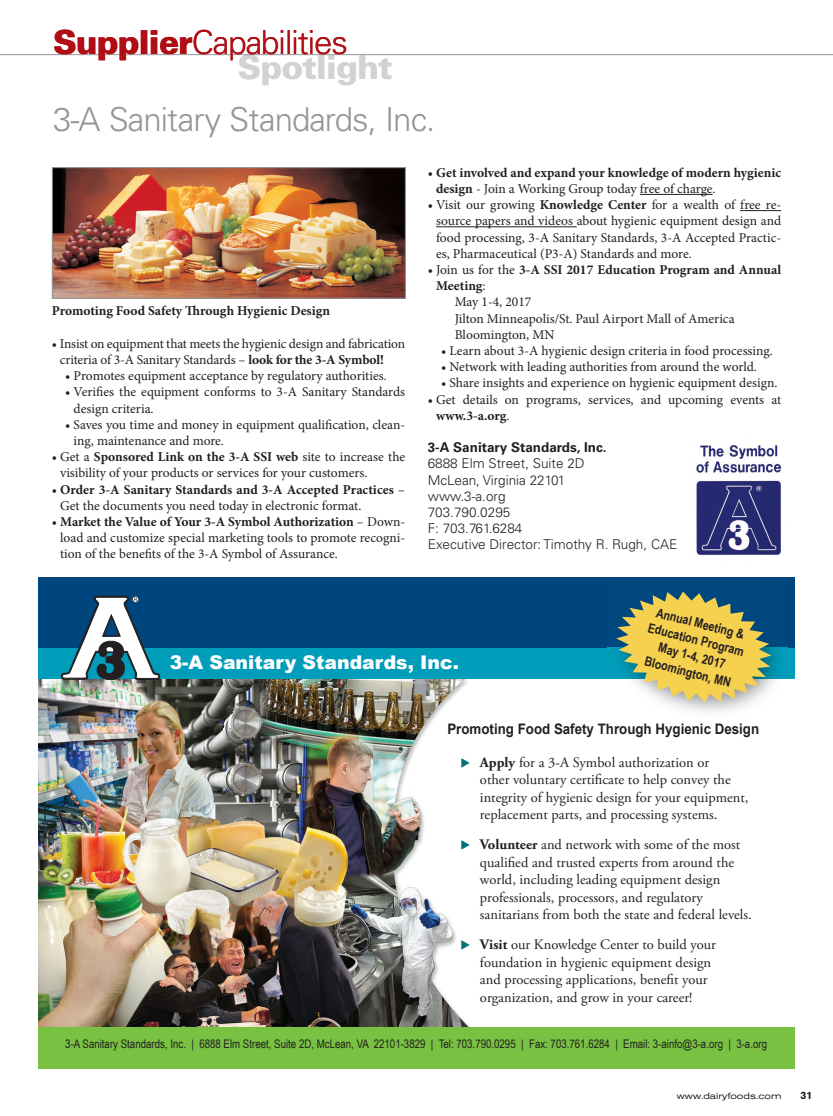
<style>
.page{position:relative;width:833px;height:1116px;background:#fff}
.page>*{position:absolute;margin:0;border:0;box-sizing:border-box;transform-origin:0 0}
.t1{font:300 33px "Univers";letter-spacing:-.03em;color:#939598}
.t2{font:300 33px "Univers";letter-spacing:-.03em;color:#b00d15}
.t3{font:900 33px "Univers";letter-spacing:-.03em;color:#d1d2d4}
.t4{font:900 18.9px "Arial";color:#fff}
.t5{font:14.55px/17.4px "Adobe Garamond Pro";color:#231f20}
.t6{font:700 14.55px "Arial";color:#231f20;scale:.92 1}
.t7{font:13.5px/16.2px "Minion Pro";letter-spacing:-.005em;color:#231f20}
.t8{font:700 13.5px/16.2px "Minion Pro";color:#231f20}
.t9{font:300 13.5px/16.2px "Univers";color:#231f20}
.t10{font:700 13.5px "Univers";color:#231f20}
.t11{font:700 13.05px/16.6px "Arial Narrow";color:#231f20;text-align:center}
.t12{font:11.85px "Arial Narrow";color:#231f20}
.t13{font:700 10.5px "Akzidenz Grotesk BE";color:#231f20}
.t14{font:expanded 9px "Akzidenz Grotesk BE";color:#231f20}
.s1{font-weight:900}
.s2{font-weight:700}
.s3{font-weight:400}
.s4{color:#007475}
</style>
<div class="page">
<hr style="left:0;top:54px;width:832px;height:1px;background:#939598">
<img style="left:38px;top:679px;width:432px;height:348px">
<div style="left:38px;top:1027px;width:756px;height:41px;background:#79c142"></div>
<div style="left:38px;top:578px;width:756px;height:70px;background:#00467e"></div>
<div style="left:38px;top:648px;width:756px;height:31px;background:#009dba"></div>
<svg style="left:61px;top:596px;width:99px;height:84px"></svg>
<img style="left:607px;top:647px;width:180px;height:65px">
<svg style="left:616px;top:591px;width:155px;height:111px"></svg>
<hr style="left:639px;top:194px;width:73px;height:1px;background:#231f20">
<hr style="left:740px;top:210px;width:41px;height:1px;background:#231f20">
<hr style="left:436px;top:226px;width:140px;height:1px;background:#231f20">
<img style="left:54px;top:169px;width:350px;height:128px">
<div style="left:52px;top:167px;width:354px;height:132px;border:1px solid #939598"></div>
<img style="left:696px;top:445px;width:86px;height:110px">
<h1 class="t2" style="left:53px;top:23px;width:296px"><span class="s1">Supplier</span>Capabilities</h1>
<h1 class="t3" style="left:238px;top:46px;width:157px">Spotlight</h1>
<h1 class="t1" style="left:53px;top:99px;width:384px">3-A Sanitary Standards, Inc.</h1>
<p class="t8" style="left:52px;top:303px;width:280px">Promoting Food Safety Through Hygienic Design</p>
<p class="t7" style="left:60px;top:335px;width:347px;text-indent:-8px">• Insist on equipment that meets the hygienic design and fabrication criteria of 3-A Sanitary Standards – <span class="s2">look for the 3-A Symbol!</span></p>
<p class="t7" style="left:65px;top:368px;width:323px">• Promotes equipment acceptance by regulatory authorities.</p>
<p class="t7" style="left:74px;top:384px;width:333px;text-indent:-8px">• Verifies the equipment conforms to 3-A Sanitary Standards design criteria.</p>
<p class="t7" style="left:74px;top:416px;width:333px;text-indent:-8px">• Saves you time and money in equipment qualification, clean&shy;ing, maintenance and more.</p>
<p class="t7" style="left:60px;top:449px;width:346px;text-indent:-8px">• Get a <span class="s2">Sponsored Link on the 3-A SSI web</span> site to increase the visibility of your products or services for your customers.</p>
<p class="t7" style="left:60px;top:481px;width:346px;text-indent:-8px">• <span class="s2">Order 3-A Sanitary Standards and 3-A Accepted Practices</span> –<br>Get the documents you need today in electronic format.</p>
<p class="t7" style="left:60px;top:514px;width:346px;text-align:justify;text-indent:-8px">• <span class="s2">Market the Value of Your 3-A Symbol Authorization</span> – Down&shy;load and customize special marketing tools to promote recogni&shy;tion of the benefits of the 3-A Symbol of Assurance.</p>
<p class="t8" style="left:436px;top:164px;width:346px;text-indent:-8px"><span class="s3">•</span> Get involved and expand your knowledge of modern hygienic design <span class="s3">- Join a Working Group today free of charge.</span></p>
<p class="t7" style="left:436px;top:197px;width:346px;text-align:justify;text-indent:-8px">• Visit our growing <span class="s2">Knowledge Center</span> for a wealth of free re&shy;source papers and videos about hygienic equipment design and food processing, 3-A Sanitary Standards, 3-A Accepted Practic&shy;es, Pharmaceutical (P3-A) Standards and more.</p>
<p class="t8" style="left:428px;top:261px;width:355px"><span class="s3">• Join us for the</span> 3-A SSI 2017 Education Program and Annual</p>
<p class="t8" style="left:436px;top:278px;width:51px">Meeting<span class="s3">:</span></p>
<p class="t7" style="left:454px;top:294px;width:78px">May 1-4, 2017</p>
<p class="t7" style="left:454px;top:310px;width:281px">Jilton Minneapolis/St. Paul Airport Mall of America</p>
<p class="t7" style="left:454px;top:327px;width:101px">Bloomington, MN</p>
<p class="t7" style="left:441px;top:343px;width:333px">• Learn about 3-A hygienic design criteria in food processing.</p>
<p class="t7" style="left:441px;top:359px;width:317px">• Network with leading authorities from around the world.</p>
<p class="t7" style="left:441px;top:375px;width:338px">• Share insights and experience on hygienic equipment design.</p>
<p class="t7" style="left:436px;top:391px;width:346px;text-indent:-8px">• Get details on programs, services, and upcoming events at <span class="s2">www.3-a.org</span>.</p>
<p class="t10" style="left:428px;top:440px;width:180px">3-A Sanitary Standards, Inc.</p>
<p class="t9" style="left:428px;top:456px;width:251px">6888 Elm Street, Suite 2D<br>McLean, Virginia 22101<br>www.3-a.org<br>703.790.0295<br>F: 703.761.6284<br>Executive Director: Timothy R. Rugh, CAE</p>
<h2 class="t4" style="left:170px;top:649px;width:291px">3-A Sanitary Standards, Inc.</h2>
<p class="t11" style="left:655px;top:602px;width:100px;rotate:15deg">Annual Meeting &amp;<br>Education Program<br>May 1-4, 2017<br>Bloomington, MN</p>
<p class="t6" style="left:447px;top:719px;width:340px">Promoting Food Safety Through Hygienic Design</p>
<p class="t5" style="left:480px;top:754px;width:270px;text-indent:-20px"><span class="s4">◆</span> <span class="s2">Apply</span> for a 3-A Symbol authorization or<br>other voluntary certificate to help convey the integrity of hygienic design for your equipment, replacement parts, and processing systems.</p>
<p class="t5" style="left:480px;top:837px;width:273px;text-indent:-20px"><span class="s4">◆</span> <span class="s2">Volunteer</span> and network with some of the most qualified and trusted experts from around the world, including leading equipment design professionals, processors, and regulatory sanitarians from both the state and federal levels.</p>
<p class="t5" style="left:480px;top:937px;width:237px;text-indent:-20px"><span class="s4">◆</span> <span class="s2">Visit</span> our Knowledge Center to build your foundation in hygienic equipment design and processing applications, benefit your organization, and grow in your career!</p>
<p class="t12" style="left:65px;top:1035px;width:703px">3-A Sanitary Standards, Inc. | 6888 Elm Street, Suite 2D, McLean, VA 22101-3829 | Tel: 703.790.0295 | Fax: 703.761.6284 | Email: 3-ainfo@3-a.org | 3-a.org</p>
<p class="t14" style="left:676px;top:1091px;width:106px">www.dairyfoods.com</p>
<p class="t13" style="left:800px;top:1089px;width:13px">31</p>
</div>
